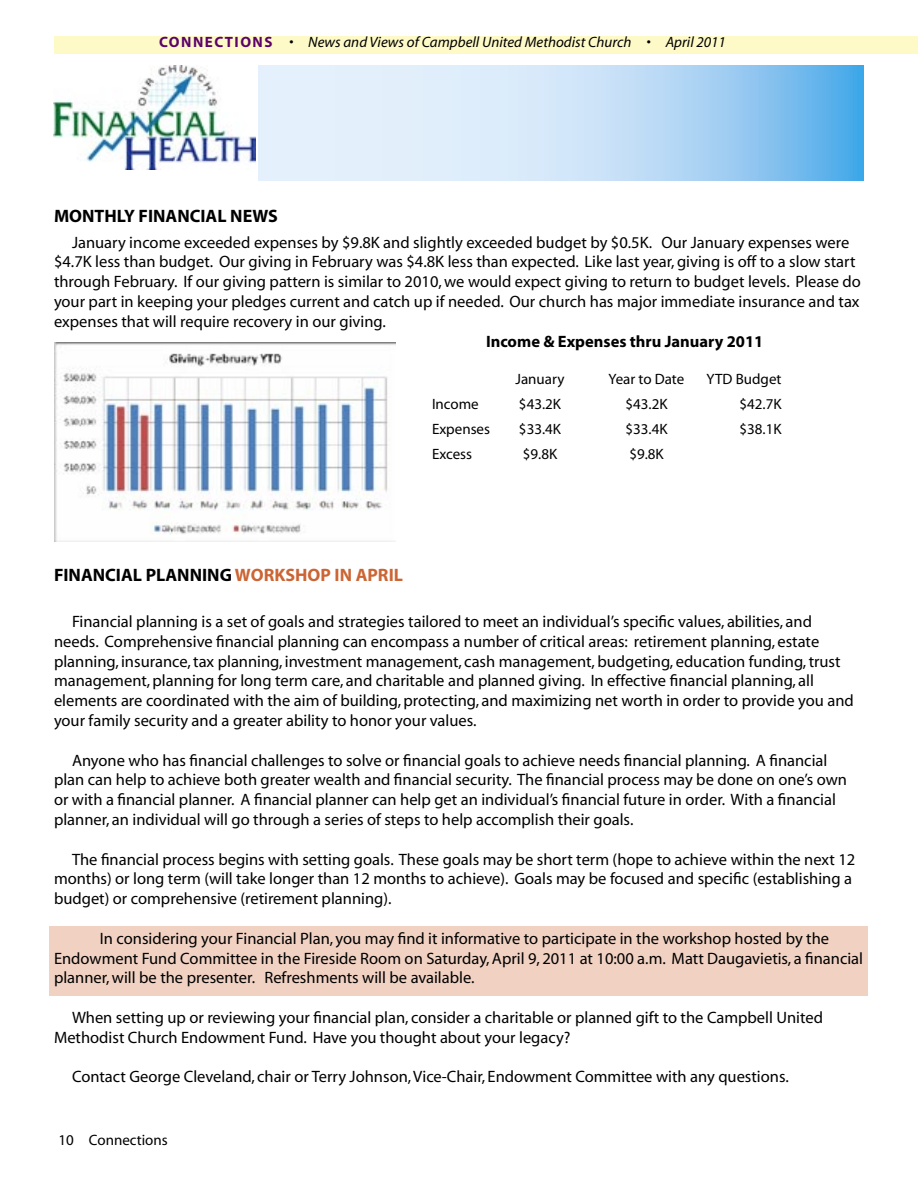
<style>
.page{position:relative;width:918px;height:1188px;background:#fff}
.page>*{position:absolute;margin:0;border:0;box-sizing:border-box;transform-origin:0 0}
.heading_1{font:700 18px "Myriad";color:#000}
.body_2{font:16.5px/19.8px "Myriad";color:#000}
.t1{font:700 16.5px "Myriad";color:#000}
.Paragraph_Style_1{font:15px "Myriad";color:#000}
.t2{font:italic 15px "Myriad";color:#000}
.s1{font-weight:700;font-style:normal;color:#5c036a}
.s2{color:#cc6534}
</style>
<div class="page">
<div style="left:55px;top:36px;width:863px;height:18px;background:#fefac7"></div>
<div style="left:50px;top:927px;width:818px;height:69px;background:#f0d1c2"></div>
<img style="left:54px;top:66px;width:201px;height:104px">
<svg style="left:258px;top:66px;width:606px;height:115px;background:#bdddf6"></svg>
<img style="left:54px;top:343px;width:341px;height:199px">
<p class="t2" style="left:159px;top:35px;width:569px"><span class="s1">CONNECTIONS</span> • News and Views of Campbell United Methodist Church • April 2011</p>
<p class="heading_1" style="left:54px;top:206px;width:225px">MONTHLY FINANCIAL NEWS</p>
<p class="body_2" style="left:54px;top:233px;width:809px;text-indent:18px">January income exceeded expenses by $9.8K and slightly exceeded budget by $0.5K. Our January expenses were $4.7K less than budget. Our giving in February was $4.8K less than expected. Like last year, giving is off to a slow start through February. If our giving pattern is similar to 2010, we would expect giving to return to budget levels. Please do your part in keeping your pledges current and catch up if needed. Our church has major immediate insurance and tax expenses that will require recovery in our giving.</p>
<p class="t1" style="left:486px;top:333px;width:279px">Income &amp; Expenses thru January 2011</p>
<p class="Paragraph_Style_1" style="left:516px;top:372px;width:50px">January</p>
<p class="Paragraph_Style_1" style="left:609px;top:372px;width:77px">Year to Date</p>
<p class="Paragraph_Style_1" style="left:706px;top:372px;width:77px">YTD Budget</p>
<p class="Paragraph_Style_1" style="left:432px;top:397px;width:48px">Income</p>
<p class="Paragraph_Style_1" style="left:519px;top:397px;width:44px">$43.2K</p>
<p class="Paragraph_Style_1" style="left:625px;top:397px;width:44px">$43.2K</p>
<p class="Paragraph_Style_1" style="left:739px;top:397px;width:44px">$42.7K</p>
<p class="Paragraph_Style_1" style="left:432px;top:421px;width:60px">Expenses</p>
<p class="Paragraph_Style_1" style="left:519px;top:421px;width:44px">$33.4K</p>
<p class="Paragraph_Style_1" style="left:625px;top:421px;width:44px">$33.4K</p>
<p class="Paragraph_Style_1" style="left:739px;top:421px;width:44px">$38.1K</p>
<p class="Paragraph_Style_1" style="left:432px;top:446px;width:42px">Excess</p>
<p class="Paragraph_Style_1" style="left:523px;top:446px;width:36px">$9.8K</p>
<p class="Paragraph_Style_1" style="left:629px;top:446px;width:36px">$9.8K</p>
<p class="heading_1" style="left:54px;top:566px;width:350px">FINANCIAL PLANNING <span class="s2">WORKSHOP IN APRIL</span></p>
<p class="body_2" style="left:54px;top:612px;width:801px;text-indent:18px">Financial planning is a set of goals and strategies tailored to meet an individual’s specific values, abilities, and needs. Comprehensive financial planning can encompass a number of critical areas: retirement planning, estate planning, insurance, tax planning, investment management, cash management, budgeting, education funding, trust management, planning for long term care, and charitable and planned giving. In effective financial planning, all elements are coordinated with the aim of building, protecting, and maximizing net worth in order to provide you and your family security and a greater ability to honor your values.</p>
<p class="body_2" style="left:54px;top:751px;width:795px;text-indent:18px">Anyone who has financial challenges to solve or financial goals to achieve needs financial planning. A financial plan can help to achieve both greater wealth and financial security. The financial process may be done on one’s own or with a financial planner. A financial planner can help get an individual’s financial future in order. With a financial planner, an individual will go through a series of steps to help accomplish their goals.</p>
<p class="body_2" style="left:54px;top:850px;width:803px;text-indent:18px">The financial process begins with setting goals. These goals may be short term (hope to achieve within the next 12 months) or long term (will take longer than 12 months to achieve). Goals may be focused and specific (establishing a budget) or comprehensive (retirement planning).</p>
<p class="body_2" style="left:54px;top:929px;width:811px;text-indent:46px">In considering your Financial Plan, you may find it informative to participate in the workshop hosted by the<br>Endowment Fund Committee in the Fireside Room on Saturday, April 9, 2011 at 10:00 a.m. Matt Daugavietis, a financial planner, will be the presenter. Refreshments will be available.</p>
<p class="body_2" style="left:54px;top:1008px;width:771px;text-indent:18px">When setting up or reviewing your financial plan, consider a charitable or planned gift to the Campbell United<br>Methodist Church Endowment Fund. Have you thought about your legacy?</p>
<p class="body_2" style="left:72px;top:1068px;width:718px">Contact George Cleveland, chair or Terry Johnson, Vice-Chair, Endowment Committee with any questions.</p>
<p class="Paragraph_Style_1" style="left:59px;top:1133px;width:111px">10 Connections</p>
</div>
